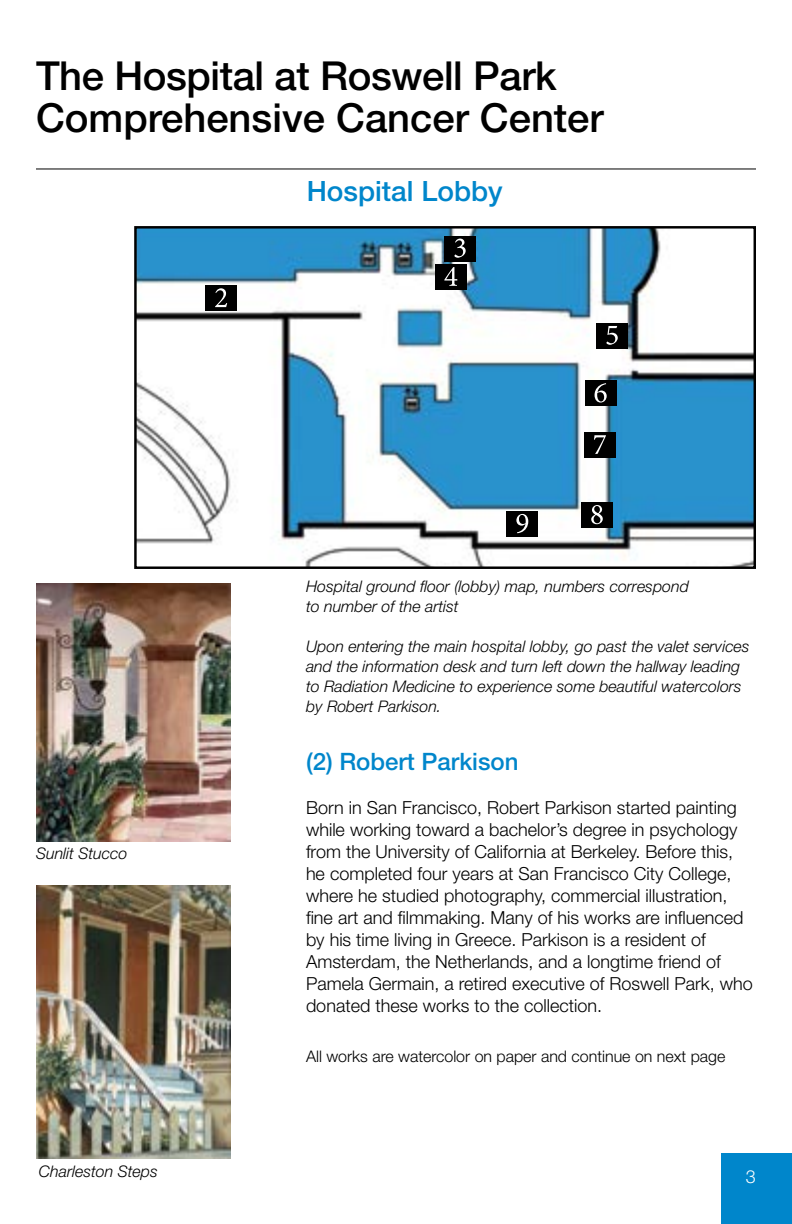
<style>
.page{position:relative;width:792px;height:1224px;background:#fff}
.page>*{position:absolute;margin:0;border:0;box-sizing:border-box;transform-origin:0 0}
.t1{font:500 40px/42px "Helvetica Neue LT Std";color:#000}
.t2{font:500 28px "Helvetica Neue LT Std";color:#0086cb}
.t3{font:500 24px "Helvetica Neue LT Std";color:#0086cb}
.t4{font:300 18px/22px "Helvetica Neue LT Std";color:#000}
.t5{font:300 18px "Helvetica Neue LT Std";color:#fff}
.t6{font:italic 300 16px/20px "Helvetica Neue LT Std";color:#000}
.t7{font:300 16px "Helvetica Neue LT Std";color:#000}
</style>
<div class="page">
<div style="left:721px;top:1153px;width:71px;height:71px;background:#0086cb"></div>
<hr style="left:36px;top:168px;width:720px;height:1px;background:#000">
<img style="left:36px;top:583px;width:195px;height:259px">
<img style="left:36px;top:886px;width:195px;height:272px">
<img style="left:137px;top:229px;width:616px;height:337px">
<div style="left:134px;top:226px;width:622px;height:343px;border:2px solid #000"></div>
<div style="left:206px;top:286px;width:31px;height:25px;background:#000"></div>
<svg style="left:215px;top:288px;width:12px;height:19px"></svg>
<div style="left:445px;top:236px;width:31px;height:25px;background:#000"></div>
<svg style="left:454px;top:239px;width:12px;height:19px"></svg>
<div style="left:435px;top:264px;width:32px;height:26px;background:#000"></div>
<svg style="left:444px;top:267px;width:13px;height:19px"></svg>
<div style="left:596px;top:323px;width:32px;height:25px;background:#000"></div>
<svg style="left:606px;top:326px;width:12px;height:19px"></svg>
<div style="left:585px;top:381px;width:31px;height:25px;background:#000"></div>
<svg style="left:595px;top:383px;width:12px;height:20px"></svg>
<div style="left:584px;top:432px;width:31px;height:26px;background:#000"></div>
<svg style="left:594px;top:435px;width:12px;height:19px"></svg>
<div style="left:581px;top:502px;width:32px;height:26px;background:#000"></div>
<svg style="left:591px;top:505px;width:12px;height:19px"></svg>
<div style="left:507px;top:511px;width:31px;height:26px;background:#000"></div>
<svg style="left:516px;top:514px;width:12px;height:19px"></svg>
<h1 class="t1" style="left:36px;top:55px;width:569px">The Hospital at Roswell Park<br>Comprehensive Cancer Center</h1>
<h2 class="t2" style="left:307px;top:175px;width:198px">Hospital Lobby</h2>
<p class="t6" style="left:36px;top:843px;width:93px">Sunlit Stucco</p>
<p class="t6" style="left:39px;top:1161px;width:120px">Charleston Steps</p>
<p class="t6" style="left:306px;top:576px;width:384px">Hospital ground floor (lobby) map, numbers correspond to number of the artist</p>
<p class="t6" style="left:306px;top:636px;width:445px">Upon entering the main hospital lobby, go past the valet services and the information desk and turn left down the hallway leading to Radiation Medicine to experience some beautiful watercolors by Robert Parkison.</p>
<h3 class="t3" style="left:306px;top:747px;width:214px">(2) Robert Parkison</h3>
<p class="t4" style="left:306px;top:796px;width:448px">Born in San Francisco, Robert Parkison started painting while working toward a bachelor’s degree in psychology from the University of California at Berkeley. Before this, he completed four years at San Francisco City College, where he studied photography, commercial illustration, fine art and filmmaking. Many of his works are influenced by his time living in Greece. Parkison is a resident of Amsterdam, the Netherlands, and a longtime friend of Pamela Germain, a retired executive of Roswell Park, who donated these works to the collection.</p>
<p class="t7" style="left:306px;top:1046px;width:421px">All works are watercolor on paper and continue on next page</p>
<p class="t5" style="left:746px;top:1165px;width:12px">3</p>
</div>
